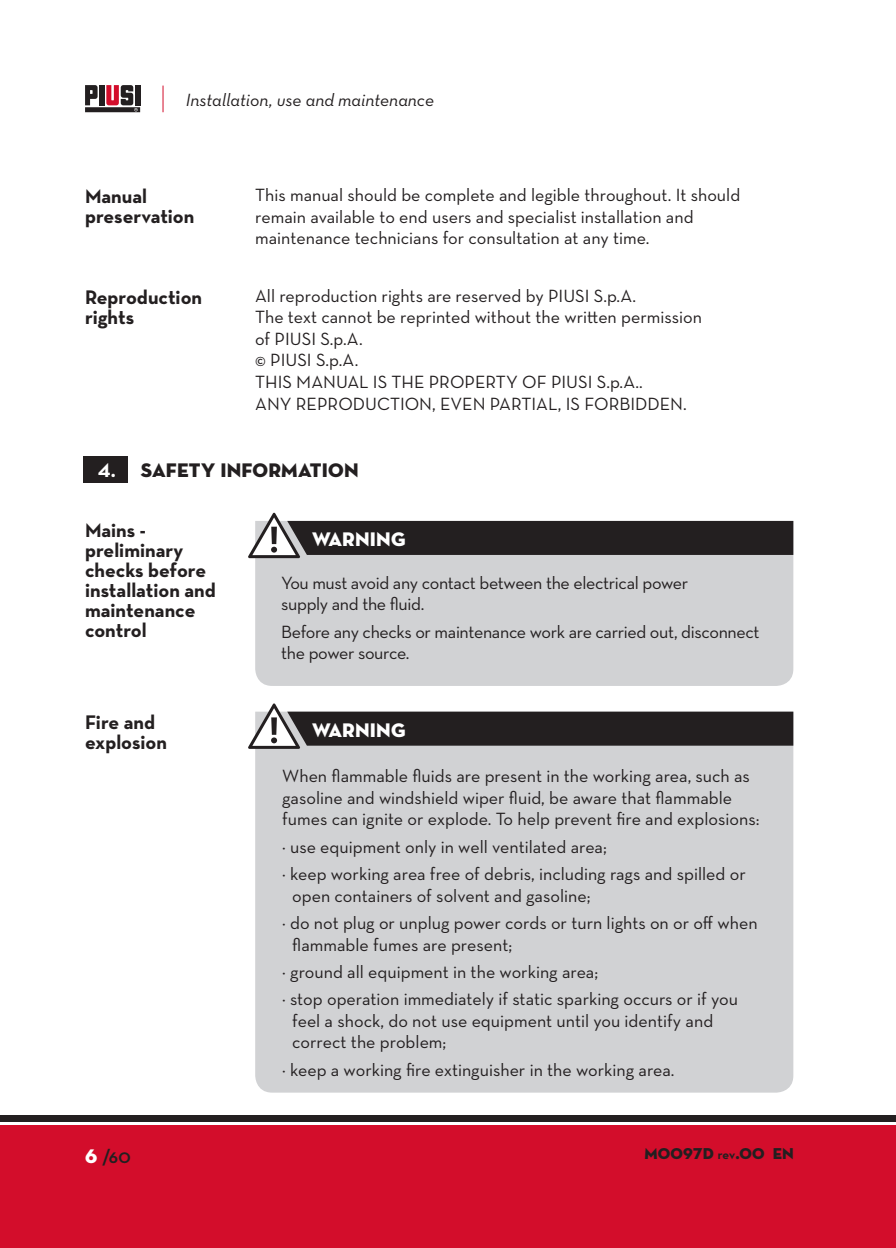
<style>
.page{position:relative;width:896px;height:1248px;background:#fff}
.page>*{position:absolute;margin:0;border:0;box-sizing:border-box;transform-origin:0 0}
.t1{font:700 20px/20px "Neutraface Text";color:#231f20}
.t2{font:20px "Neutraface Display Titling";letter-spacing:.01em;color:#231f20}
.t3{font:20px "Neutraface Display Titling";letter-spacing:.01em;color:#fff}
.t4{font:700 20px "Neutraface Display";color:#231f20}
.t5{font:18px/21.6px "Neutraface Text";color:#231f20}
.t6{font:18px/21.6px "Neutraface Text";letter-spacing:-.02em;color:#231f20}
.t7{font:18px "Neutraface Text Book Italic Alt";color:#231f20}
.t8{font:16px "Neutraface Display Titling";letter-spacing:.01em;color:#231f20}
.s1{font-family:"Neutraface Text";font-weight:700;color:#fff}
.s2{font-family:"Neutraface Display Titling";font-weight:400;color:#fff}
.s3{font-family:"Neutraface Display";font-weight:700}
</style>
<div class="page">
<div style="left:0;top:1124px;width:896px;height:123px;background:#d30d2b"></div>
<div style="left:0;top:1115px;width:896px;height:6px;background:#231f20"></div>
<div style="left:99px;top:85px;width:5px;height:20px;background:#231f20"></div>
<div style="left:135px;top:85px;width:5px;height:20px;background:#231f20"></div>
<svg style="left:85px;top:85px;width:13px;height:20px"></svg>
<div style="left:85px;top:107px;width:55px;height:5px;background:#231f20"></div>
<svg style="left:106px;top:85px;width:32px;height:26px"></svg>
<svg style="left:163px;top:86px;width:1px;height:26px"></svg>
<div style="left:84px;top:456px;width:44px;height:27px;background:#231f20"></div>
<div style="left:255px;top:748px;width:538px;height:344px;background:#d1d2d4"></div>
<div style="left:255px;top:558px;width:538px;height:128px;background:#d1d2d4"></div>
<svg style="left:248px;top:703px;width:545px;height:45px"></svg>
<svg style="left:248px;top:512px;width:545px;height:46px"></svg>
<p class="t7" style="left:186px;top:89px;width:250px">Installation, use and maintenance</p>
<p class="t1" style="left:85px;top:186px;width:111px">Manual preservation</p>
<p class="t1" style="left:85px;top:287px;width:119px">Reproduction rights</p>
<p class="t5" style="left:255px;top:184px;width:486px">This manual should be complete and legible throughout. It should remain available to end users and specialist installation and maintenance technicians for consultation at any time.</p>
<p class="t5" style="left:255px;top:284px;width:448px">All reproduction rights are reserved by PIUSI S.p.A.<br>The text cannot be reprinted without the written permission of PIUSI S.p.A.<br>© PIUSI S.p.A.<br>THIS MANUAL IS THE PROPERTY OF PIUSI S.p.A..<br>ANY REPRODUCTION, EVEN PARTIAL, IS FORBIDDEN.</p>
<p class="t2" style="left:98px;top:457px;width:262px"><span class="s1">4.</span> SAFETY INFORMATION</p>
<p class="t1" style="left:85px;top:520px;width:132px">Mains - preliminary checks before installation and maintenance control</p>
<p class="t1" style="left:85px;top:711px;width:83px">Fire and explosion</p>
<p class="t4" style="left:85px;top:1144px;width:47px"><span class="s2">6</span> /60</p>
<p class="t3" style="left:312px;top:526px;width:95px">WARNING</p>
<p class="t6" style="left:281px;top:571px;width:408px">You must avoid any contact between the electrical power supply and the fluid.</p>
<p class="t6" style="left:281px;top:620px;width:480px">Before any checks or maintenance work are carried out, disconnect the power source.</p>
<p class="t3" style="left:312px;top:717px;width:95px">WARNING</p>
<p class="t5" style="left:282px;top:765px;width:479px">When flammable fluids are present in the working area, such as gasoline and windshield wiper fluid, be aware that flammable fumes can ignite or explode. To help prevent fire and explosions:</p>
<p class="t5" style="left:282px;top:832px;width:465px;line-height:27.2px">¦ use equipment only in well ventilated area;<br>¦ keep working area free of debris, including rags and spilled or</p>
<p class="t5" style="left:282px;top:881px;width:477px;line-height:27.2px;text-indent:10px">open containers of solvent and gasoline;<br>¦ do not plug or unplug power cords or turn lights on or off when</p>
<p class="t5" style="left:282px;top:930px;width:457px;line-height:27.2px;text-indent:10px">flammable fumes are present;<br>¦ ground all equipment in the working area;<br>¦ stop operation immediately if static sparking occurs or if you</p>
<p class="t5" style="left:292px;top:1009px;width:422px">feel a shock, do not use equipment until you identify and correct the problem;</p>
<p class="t5" style="left:282px;top:1058px;width:394px">¦ keep a working fire extinguisher in the working area.</p>
<p class="t8" style="left:644px;top:1143px;width:151px">M0097D <span class="s3">rev</span>.00 EN</p>
</div>
